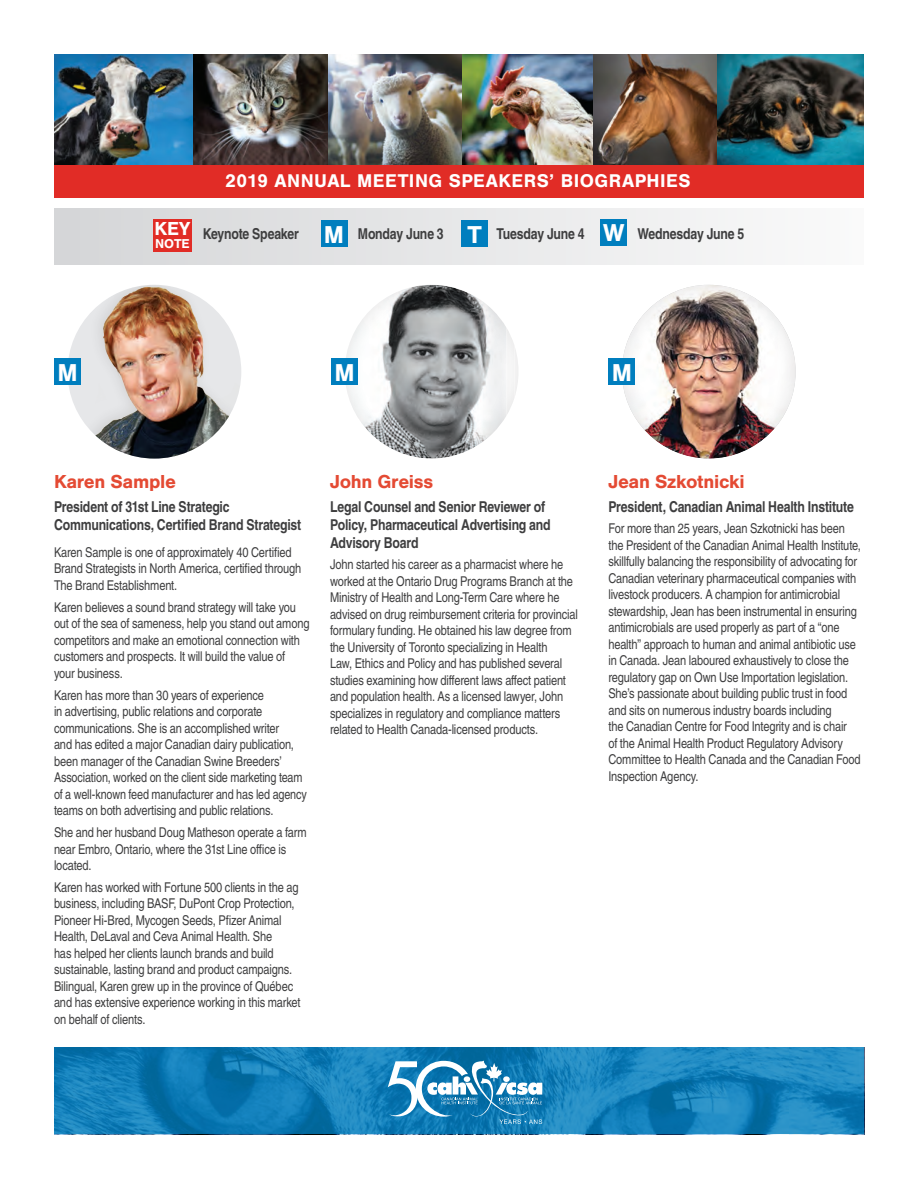
<style>
.page{position:relative;width:918px;height:1188px;background:#fff}
.page>*{position:absolute;margin:0;border:0;box-sizing:border-box;transform-origin:0 0}
.t1{font:700 25.35px "Nimbus San";color:#fff}
.t2{font:700 19.5px "Nimbus San";letter-spacing:-.02em;color:#e44a33}
.t3{font:700 19.5px "Nimbus San";color:#fff}
.t4{font:700 19.05px "Nimbus San";letter-spacing:.025em;color:#fff}
.t5{font:700 15px/18px "Nimbus San Con L";letter-spacing:-.015em;color:#3e3e3f}
.t6{font:13.5px/16.5px "Nimbus San Con L";letter-spacing:-.01em;color:#3e3e3f}
.t7{font:700 13.35px "Nimbus San";color:#fff}
</style>
<div class="page">
<img style="left:54px;top:54px;width:270px;height:111px">
<img style="left:593px;top:54px;width:125px;height:111px">
<img style="left:324px;top:54px;width:138px;height:111px">
<img style="left:462px;top:54px;width:131px;height:111px">
<img style="left:718px;top:54px;width:146px;height:111px">
<div style="left:54px;top:208px;width:810px;height:57px;background:linear-gradient(to right,#d4d5d7,#fafafa)"></div>
<svg style="left:54px;top:1048px;width:810px;height:86px;background:#157fb8"></svg>
<svg style="left:388px;top:1061px;width:154px;height:63px"></svg>
<div style="left:54px;top:165px;width:810px;height:32px;background:#e12c26"></div>
<img style="left:68px;top:285px;width:173px;height:174px;border-radius:87px">
<div style="left:153px;top:219px;width:39px;height:32px;background:#e12c26"></div>
<div style="left:321px;top:220px;width:27px;height:27px;background:#007ebe"></div>
<div style="left:461px;top:220px;width:27px;height:27px;background:#007ebe"></div>
<div style="left:600px;top:219px;width:27px;height:27px;background:#007ebe"></div>
<div style="left:54px;top:358px;width:27px;height:27px;background:#007ebe"></div>
<div style="left:619px;top:282px;width:177px;height:177px;background:#231f20;opacity:.15"></div>
<div style="left:608px;top:358px;width:27px;height:27px;background:#007ebe"></div>
<div style="left:342px;top:282px;width:177px;height:177px;background:#231f20;opacity:.15"></div>
<div style="left:331px;top:358px;width:27px;height:27px;background:#007ebe"></div>
<p class="t4" style="left:225px;top:170px;width:467px">2019 ANNUAL MEETING SPEAKERS’ BIOGRAPHIES</p>
<p class="t1" style="left:57px;top:358px;width:22px">M</p>
<p class="t3" style="left:155px;top:218px;width:37px">KEY</p>
<p class="t5" style="left:203px;top:224px;width:98px">Keynote Speaker</p>
<p class="t5" style="left:358px;top:224px;width:87px">Monday June 3</p>
<p class="t5" style="left:497px;top:224px;width:90px">Tuesday June 4</p>
<p class="t5" style="left:638px;top:224px;width:108px">Wednesday June 5</p>
<p class="t7" style="left:155px;top:236px;width:36px">NOTE</p>
<p class="t1" style="left:324px;top:220px;width:22px">M</p>
<p class="t1" style="left:467px;top:220px;width:16px">T</p>
<p class="t1" style="left:603px;top:219px;width:23px">W</p>
<p class="t1" style="left:335px;top:358px;width:22px">M</p>
<p class="t1" style="left:612px;top:358px;width:22px">M</p>
<p class="t2" style="left:54px;top:471px;width:124px">Karen Sample</p>
<p class="t5" style="left:54px;top:497px;width:249px">President of 31st Line Strategic<br>Communications, Certified Brand Strategist</p>
<p class="t6" style="left:54px;top:543px;width:249px">Karen Sample is one of approximately 40 Certified<br>Brand Strategists in North America, certified through<br>The Brand Establishment.</p>
<p class="t6" style="left:54px;top:598px;width:257px">Karen believes a sound brand strategy will take you out of the sea of sameness, help you stand out among competitors and make an emotional connection with customers and prospects. It will build the value of<br>your business.</p>
<p class="t6" style="left:54px;top:686px;width:254px">Karen has more than 30 years of experience<br>in advertising, public relations and corporate communications. She is an accomplished writer<br>and has edited a major Canadian dairy publication, been manager of the Canadian Swine Breeders’ Association, worked on the client side marketing team of a well-known feed manufacturer and has led agency teams on both advertising and public relations.</p>
<p class="t6" style="left:54px;top:824px;width:254px">She and her husband Doug Matheson operate a farm near Embro, Ontario, where the 31st Line office is located.</p>
<p class="t6" style="left:54px;top:878px;width:248px">Karen has worked with Fortune 500 clients in the ag business, including BASF, DuPont Crop Protection, Pioneer Hi-Bred, Mycogen Seeds, Pfizer Animal Health, DeLaval and Ceva Animal Health. She<br>has helped her clients launch brands and build sustainable, lasting brand and product campaigns.<br>Bilingual, Karen grew up in the province of Québec and has extensive experience working in this market on behalf of clients.</p>
<p class="t2" style="left:330px;top:471px;width:105px">John Greiss</p>
<p class="t5" style="left:330px;top:497px;width:222px">Legal Counsel and Senior Reviewer of<br>Policy, Pharmaceutical Advertising and<br>Advisory Board</p>
<p class="t6" style="left:330px;top:556px;width:249px">John started his career as a pharmacist where he worked at the Ontario Drug Programs Branch at the Ministry of Health and Long-Term Care where he advised on drug reimbursement criteria for provincial formulary funding. He obtained his law degree from the University of Toronto specializing in Health<br>Law, Ethics and Policy and has published several studies examining how different laws affect patient and population health. As a licensed lawyer, John specializes in regulatory and compliance matters related to Health Canada-licensed products.</p>
<p class="t2" style="left:608px;top:471px;width:138px">Jean Szkotnicki</p>
<p class="t5" style="left:608px;top:497px;width:247px">President, Canadian Animal Health Institute</p>
<p class="t6" style="left:608px;top:520px;width:254px">For more than 25 years, Jean Szkotnicki has been the President of the Canadian Animal Health Institute, skillfully balancing the responsibility of advocating for Canadian veterinary pharmaceutical companies with livestock producers. A champion for antimicrobial stewardship, Jean has been instrumental in ensuring antimicrobials are used properly as part of a “one health” approach to human and animal antibiotic use in Canada. Jean laboured exhaustively to close the regulatory gap on Own Use Importation legislation.<br>She’s passionate about building public trust in food and sits on numerous industry boards including<br>the Canadian Centre for Food Integrity and is chair<br>of the Animal Health Product Regulatory Advisory Committee to Health Canada and the Canadian Food Inspection Agency.</p>
</div>
